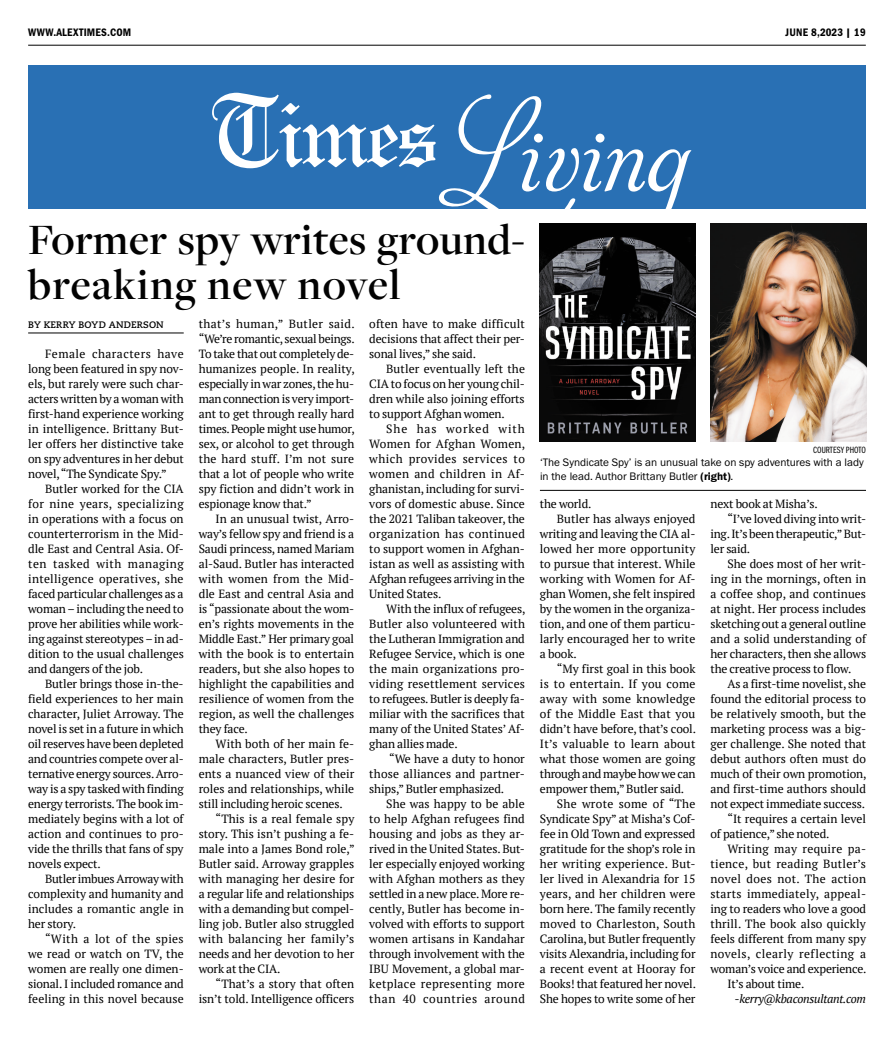
<style>
.page{position:relative;width:894px;height:1038px;background:#fff}
.page>*{position:absolute;margin:0;border:0;box-sizing:border-box;transform-origin:0 0}
.t1{font:110.5px "Certificate Regular SWFTE";letter-spacing:-.04em;color:#fff;scale:.89 1}
.t2{font:81.38px "Aphrodite Stylistic";letter-spacing:.015em;color:#fff}
.Headline{font:600 45px/45px "Freight Disp Pro";letter-spacing:.01em;color:#020202}
.Body_Copy__Serif__2{font:11.88px/15px "PT Serif";letter-spacing:-.01em;color:#000;text-align:justify}
.email_tag{font:italic 11.88px "PT Serif";letter-spacing:-.025em;color:#000}
.Captions{font:11.25px/13.5px "Franklin Gothic URW Boo";color:#000}
.t3{font:11.25px "Franklin Gothic URW Con Dem";letter-spacing:.025em;color:#000}
.Author{font:700 9.38px "Caecilia LT Std";letter-spacing:.015em;color:#000}
.Photo_Credits{font:9.38px "Franklin Gothic URW Com Boo";letter-spacing:.005em;color:#000}
.s1{font-family:"Franklin Gothic URW Dem"}
</style>
<div class="page">
<hr style="left:28px;top:45px;width:837px;height:1px;background:#000">
<div style="left:28px;top:65px;width:837px;height:143px;background:#2970b4"></div>
<hr style="left:28px;top:333px;width:156px;height:1px;background:#000">
<img style="left:539px;top:223px;width:156px;height:219px">
<hr style="left:539px;top:490px;width:326px;height:1px;background:#000">
<img style="left:710px;top:223px;width:155px;height:219px">
<p class="t3" style="left:28px;top:24px;width:104px">WWW.ALEXTIMES.COM</p>
<p class="t3" style="left:785px;top:24px;width:82px">JUNE 8,2023 | 19</p>
<p class="t1" style="left:210px;top:65px;width:259px">Times</p>
<p class="t2" style="left:437px;top:115px;width:325px">Living</p>
<p class="Headline" style="left:28px;top:216px;width:498px">Former spy writes ground&shy;breaking new novel</p>
<p class="Author" style="left:28px;top:319px;width:137px">BY KERRY BOYD ANDERSON</p>
<p class="Body_Copy__Serif__2" style="left:28px;top:346px;width:157px;text-indent:17px">Female characters have long been featured in spy nov&shy;els, but rarely were such char&shy;acters written by a woman with first-hand experience working in intelligence. Brittany But&shy;ler offers her distinctive take on spy adventures in her debut novel, “The Syndicate Spy.”</p>
<p class="Body_Copy__Serif__2" style="left:28px;top:481px;width:157px;text-indent:17px">Butler worked for the CIA for nine years, specializing in operations with a focus on counterterrorism in the Mid&shy;dle East and Central Asia. Of&shy;ten tasked with managing intelligence operatives, she faced particular challenges as a woman – including the need to prove her abilities while work&shy;ing against stereotypes – in ad&shy;dition to the usual challenges and dangers of the job.</p>
<p class="Body_Copy__Serif__2" style="left:28px;top:676px;width:157px;text-indent:17px">Butler brings those in-the&shy;field experiences to her main character, Juliet Arroway. The novel is set in a future in which oil reserves have been depleted and countries compete over al&shy;ternative energy sources. Arro&shy;way is a spy tasked with finding energy terrorists. The book im&shy;mediately begins with a lot of action and continues to pro&shy;vide the thrills that fans of spy novels expect.</p>
<p class="Body_Copy__Serif__2" style="left:28px;top:871px;width:157px;text-indent:17px">Butler imbues Arroway with complexity and humanity and includes a romantic angle in her story.</p>
<p class="Body_Copy__Serif__2" style="left:28px;top:931px;width:157px;text-indent:17px">“With a lot of the spies we read or watch on TV, the women are really one dimen&shy;sional. I included romance and feeling in this novel because</p>
<p class="Body_Copy__Serif__2" style="left:199px;top:316px;width:157px">that’s human,” Butler said. “We’re romantic, sexual beings.<br>To take that out completely de&shy;humanizes people. In reality, especially in war zones, the hu&shy;man connection is very import&shy;ant to get through really hard times. People might use humor, sex, or alcohol to get through the hard stuff. I’m not sure that a lot of people who write spy fiction and didn’t work in espionage know that.”</p>
<p class="Body_Copy__Serif__2" style="left:199px;top:511px;width:157px;text-indent:17px">In an unusual twist, Arro&shy;way’s fellow spy and friend is a Saudi princess, named Mariam al-Saud. Butler has interacted with women from the Mid&shy;dle East and central Asia and is “passionate about the wom&shy;en’s rights movements in the Middle East.” Her primary goal with the book is to entertain readers, but she also hopes to highlight the capabilities and resilience of women from the region, as well the challenges they face.</p>
<p class="Body_Copy__Serif__2" style="left:199px;top:736px;width:157px;text-indent:17px">With both of her main fe&shy;male characters, Butler pres&shy;ents a nuanced view of their roles and relationships, while still including heroic scenes.</p>
<p class="Body_Copy__Serif__2" style="left:199px;top:811px;width:157px;text-indent:17px">“This is a real female spy story. This isn’t pushing a fe&shy;male into a James Bond role,” Butler said. Arroway grapples with managing her desire for a regular life and relationships with a demanding but compel&shy;ling job. Butler also struggled with balancing her family’s needs and her devotion to her work at the CIA.</p>
<p class="Body_Copy__Serif__2" style="left:199px;top:976px;width:157px;text-align:right">“That’s a story that often isn’t told. Intelligence officers</p>
<p class="Body_Copy__Serif__2" style="left:369px;top:316px;width:157px">often have to make difficult decisions that affect their per&shy;sonal lives,” she said.</p>
<p class="Body_Copy__Serif__2" style="left:369px;top:361px;width:157px;text-indent:17px">Butler eventually left the CIA to focus on her young chil&shy;dren while also joining efforts to support Afghan women.</p>
<p class="Body_Copy__Serif__2" style="left:369px;top:421px;width:157px;text-indent:17px">She has worked with Women for Afghan Women, which provides services to women and children in Af&shy;ghanistan, including for survi&shy;vors of domestic abuse. Since the 2021 Taliban takeover, the organization has continued to support women in Afghan&shy;istan as well as assisting with Afghan refugees arriving in the United States.</p>
<p class="Body_Copy__Serif__2" style="left:369px;top:601px;width:157px;text-indent:17px">With the influx of refugees, Butler also volunteered with the Lutheran Immigration and Refugee Service, which is one the main organizations pro&shy;viding resettlement services to refugees. Butler is deeply fa&shy;miliar with the sacrifices that many of the United States’ Af&shy;ghan allies made.</p>
<p class="Body_Copy__Serif__2" style="left:369px;top:751px;width:157px;text-indent:20px">“We have a duty to honor those alliances and partner&shy;ships,” Butler emphasized.</p>
<p class="Body_Copy__Serif__2" style="left:369px;top:796px;width:157px;text-indent:17px">She was happy to be able to help Afghan refugees find housing and jobs as they ar&shy;rived in the United States. But&shy;ler especially enjoyed working with Afghan mothers as they settled in a new place. More re&shy;cently, Butler has become in&shy;volved with efforts to support women artisans in Kandahar through involvement with the IBU Movement, a global mar&shy;ketplace representing more than 40 countries around</p>
<p class="Photo_Credits" style="left:812px;top:443px;width:54px">COURTESY PHOTO</p>
<p class="Captions" style="left:539px;top:455px;width:325px">‘The Syndicate Spy’ is an unusual take on spy adventures with a lady in the lead. Author Brittany Butler <span class="s1">(right)</span>.</p>
<p class="Body_Copy__Serif__2" style="left:539px;top:496px;width:53px">the world.</p>
<p class="Body_Copy__Serif__2" style="left:539px;top:511px;width:157px;text-indent:17px">Butler has always enjoyed writing and leaving the CIA al&shy;lowed her more opportunity to pursue that interest. While working with Women for Af&shy;ghan Women, she felt inspired by the women in the organiza&shy;tion, and one of them particu&shy;larly encouraged her to write a book.</p>
<p class="Body_Copy__Serif__2" style="left:539px;top:661px;width:157px;text-indent:17px">“My first goal in this book is to entertain. If you come away with some knowledge of the Middle East that you didn’t have before, that’s cool.<br>It’s valuable to learn about what those women are going through and maybe how we can empower them,” Butler said.</p>
<p class="Body_Copy__Serif__2" style="left:539px;top:796px;width:157px;text-indent:17px">She wrote some of “The Syndicate Spy” at Misha’s Cof&shy;fee in Old Town and expressed gratitude for the shop’s role in her writing experience. But&shy;ler lived in Alexandria for 15 years, and her children were born here. The family recently moved to Charleston, South Carolina, but Butler frequently visits Alexandria, including for a recent event at Hooray for Books! that featured her novel.<br>She hopes to write some of her</p>
<p class="Body_Copy__Serif__2" style="left:710px;top:496px;width:109px">next book at Misha’s.</p>
<p class="Body_Copy__Serif__2" style="left:710px;top:511px;width:157px;text-indent:17px">“I’ve loved diving into writ&shy;ing. It’s been therapeutic,” But&shy;ler said.</p>
<p class="Body_Copy__Serif__2" style="left:710px;top:556px;width:157px;text-indent:17px">She does most of her writ&shy;ing in the mornings, often in a coffee shop, and continues at night. Her process includes sketching out a general outline and a solid understanding of her characters, then she allows the creative process to flow.</p>
<p class="Body_Copy__Serif__2" style="left:710px;top:676px;width:157px;text-indent:17px">As a first-time novelist, she found the editorial process to be relatively smooth, but the marketing process was a big&shy;ger challenge. She noted that debut authors often must do much of their own promotion, and first-time authors should not expect immediate success.</p>
<p class="Body_Copy__Serif__2" style="left:710px;top:811px;width:157px;text-indent:17px">“It requires a certain level of patience,” she noted.</p>
<p class="Body_Copy__Serif__2" style="left:710px;top:841px;width:157px;text-indent:17px">Writing may require pa&shy;tience, but reading Butler’s novel does not. The action starts immediately, appeal&shy;ing to readers who love a good thrill. The book also quickly feels different from many spy novels, clearly reflecting a woman’s voice and experience.</p>
<p class="Body_Copy__Serif__2" style="left:727px;top:976px;width:78px">It’s about time.</p>
<p class="email_tag" style="left:734px;top:991px;width:133px">-kerry@kbaconsultant.com</p>
</div>
